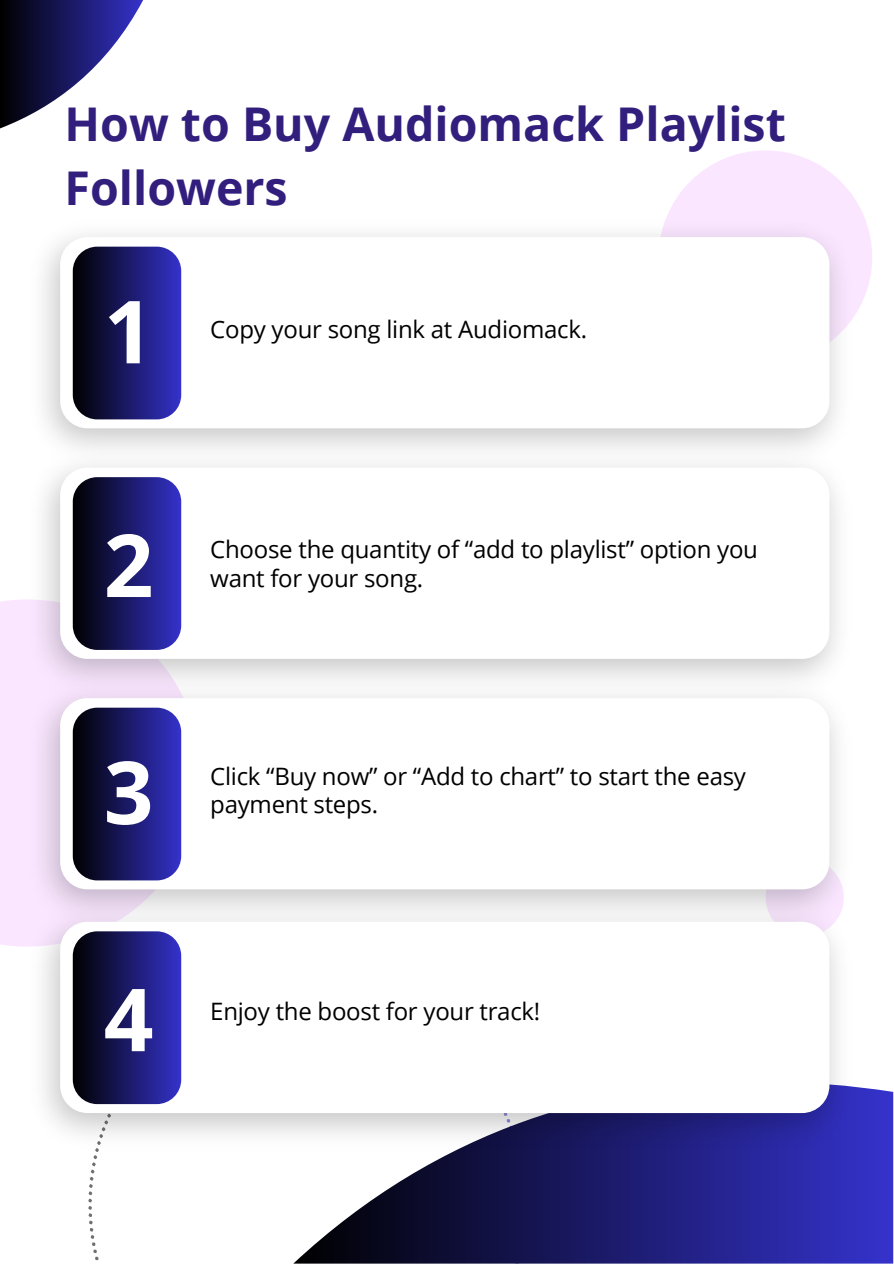
<style>
.page{position:relative;width:894px;height:1264px;background:#fff}
.page>*{position:absolute;margin:0;border:0;box-sizing:border-box;transform-origin:0 0}
.t1{font:700 87px "Open Sans";color:#fff}
.t2{font:700 46.5px/64.2px "Open Sans";color:#321e7d}
.t3{font:24px/28.2px "Open Sans";letter-spacing:-.01em;color:#000}
</style>
<div class="page">
<svg style="left:667px;top:150px;width:205px;height:165px;fill:#fae7ff"></svg>
<div style="left:0;top:599px;width:201px;height:347px;background:#fae7ff"></div>
<svg style="left:294px;top:1087px;width:599px;height:176px;background:#373684"></svg>
<svg style="left:0;top:0;width:143px;height:128px"></svg>
<img style="left:25px;top:216px;width:830px;height:937px">
<div style="left:60px;top:237px;width:769px;height:191px;background:#fff;border-radius:27px"></div>
<div style="left:73px;top:247px;width:108px;height:172px;background:linear-gradient(to right,#000,#3432c8);border-radius:24px"></div>
<div style="left:60px;top:467px;width:769px;height:192px;background:#fff;border-radius:27px"></div>
<div style="left:73px;top:477px;width:108px;height:173px;background:linear-gradient(to right,#010100,#3432c7);border-radius:24px"></div>
<div style="left:60px;top:698px;width:769px;height:191px;background:#fff;border-radius:27px"></div>
<div style="left:73px;top:707px;width:108px;height:173px;background:linear-gradient(to right,#010101,#3432c7);border-radius:24px"></div>
<div style="left:60px;top:921px;width:769px;height:192px;background:#fff;border-radius:27px"></div>
<div style="left:73px;top:931px;width:108px;height:173px;background:linear-gradient(to right,#010100,#3432c7);border-radius:24px"></div>
<h2 class="t2" style="left:65px;top:90px;width:722px">How to Buy Audiomack Playlist<br>Followers</h2>
<h1 class="t1" style="left:104px;top:270px;width:51px">1</h1>
<p class="t3" style="left:210px;top:314px;width:378px">Copy your song link at Audiomack.</p>
<h1 class="t1" style="left:104px;top:504px;width:51px">2</h1>
<p class="t3" style="left:210px;top:535px;width:549px">Choose the quantity of “add to playlist” option you want for your song.</p>
<h1 class="t1" style="left:104px;top:731px;width:51px">3</h1>
<p class="t3" style="left:210px;top:761px;width:537px">Click “Buy now” or “Add to chart” to start the easy payment steps.</p>
<h1 class="t1" style="left:104px;top:958px;width:51px">4</h1>
<p class="t3" style="left:210px;top:996px;width:331px">Enjoy the boost for your track!</p>
</div>
